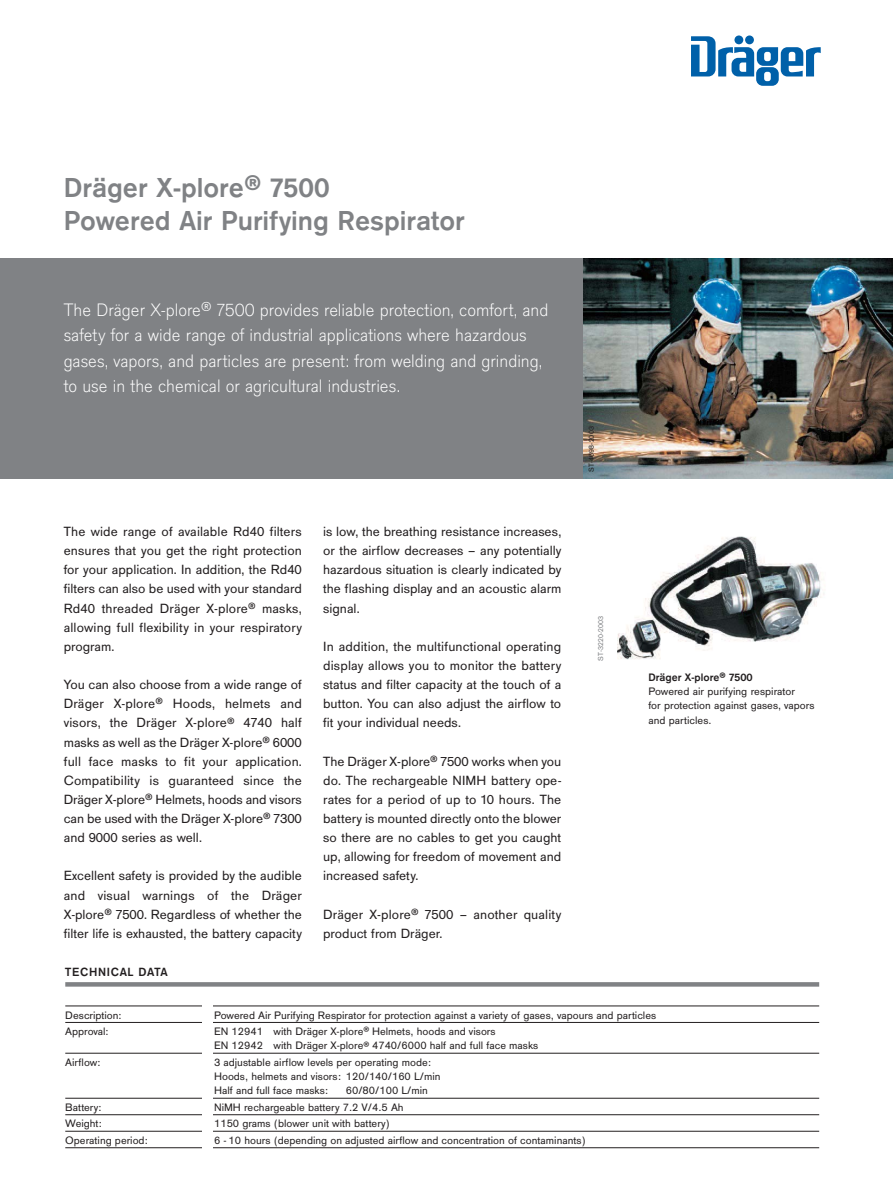
<style>
.page{position:relative;width:893px;height:1191px;background:#fff}
.page>*{position:absolute;margin:0;border:0;box-sizing:border-box;transform-origin:0 0}
.t1{font:700 28.5px/33px "Draeger San";color:#808285}
.t2{font:300 18.75px/25.5px "Draeger San";color:#fff}
.t3{font:13.8px/19.2px "Draeger San";color:#231f20;text-align:justify}
.t4{font:700 12.3px "Draeger San Tab";letter-spacing:.055em;color:#231f20}
.t5{font:11.25px/14.2px "Draeger San Tab";color:#231f20}
.t6{font:11.25px/14.2px "Draeger San";color:#231f20}
.t7{font:7.5px "Draeger San";letter-spacing:.025em;color:#231f20}
.t8{font:7.5px "Draeger San";letter-spacing:.025em;color:#808285}
.s1{font-size:27px}
.s2{font-size:17.25px}
.s3{font-size:12.3px}
.s4{font-weight:700}
.s5{font-weight:700;font-size:9.75px}
.s6{font-size:9.75px}
</style>
<div class="page">
<svg style="left:691px;top:36px;width:130px;height:50px"></svg>
<div style="left:734px;top:35px;width:9px;height:9px;background:#0060a9;border-radius:50%"></div>
<div style="left:745px;top:35px;width:9px;height:9px;background:#0060a9;border-radius:50%"></div>
<img style="left:583px;top:258px;width:310px;height:220px">
<div style="left:0;top:258px;width:583px;height:220px;background:#808285"></div>
<svg style="left:65px;top:982px;width:754px;height:4px;background:#848689"></svg>
<hr style="left:65px;top:1005px;width:754px;height:1px;background:#231f20">
<hr style="left:65px;top:1022px;width:754px;height:1px;background:#231f20">
<hr style="left:65px;top:1053px;width:754px;height:1px;background:#231f20">
<hr style="left:65px;top:1098px;width:754px;height:1px;background:#231f20">
<hr style="left:65px;top:1114px;width:754px;height:1px;background:#231f20">
<hr style="left:65px;top:1131px;width:754px;height:1px;background:#231f20">
<hr style="left:65px;top:1147px;width:754px;height:1px;background:#231f20">
<img style="left:617px;top:536px;width:207px;height:124px">
<div style="left:203px;top:999px;width:10px;height:157px;background:#fff"></div>
<h1 class="t1" style="left:64px;top:172px;width:402px">Dräger X-plore<span class="s1">®</span> 7500<br>Powered Air Purifying Respirator</h1>
<p class="t2" style="left:64px;top:298px;width:486px">The Dräger X-plore<span class="s2">®</span> 7500 provides reliable protection, comfort, and safety for a wide range of industrial applications where hazardous gases, vapors, and particles are present: from welding and grinding, to use in the chemical or agricultural industries.</p>
<p class="t3" style="left:64px;top:523px;width:240px">The wide range of available Rd40 filters ensures that you get the right protection for your application. In addition, the Rd40 filters can also be used with your standard Rd40 threaded Dräger X-plore<span class="s3">®</span> masks, allowing full flexibility in your respiratory program.</p>
<p class="t3" style="left:64px;top:676px;width:240px">You can also choose from a wide range of Dräger X-plore<span class="s3">®</span> Hoods, helmets and visors, the Dräger X-plore<span class="s3">®</span> 4740 half masks as well as the Dräger X-plore<span class="s3">®</span> 6000 full face masks to fit your application.<br>Compatibility is guaranteed since the Dräger X-plore<span class="s3">®</span> Helmets, hoods and visors can be used with the Dräger X-plore<span class="s3">®</span> 7300 and 9000 series as well.</p>
<p class="t3" style="left:64px;top:867px;width:240px">Excellent safety is provided by the audible and visual warnings of the Dräger X-plore<span class="s3">®</span> 7500. Regardless of whether the filter life is exhausted, the battery capacity</p>
<p class="t3" style="left:323px;top:523px;width:240px">is low, the breathing resistance increases, or the airflow decreases – any potentially hazardous situation is clearly indicated by the flashing display and an acoustic alarm signal.</p>
<p class="t3" style="left:323px;top:638px;width:240px">In addition, the multifunctional operating display allows you to monitor the battery status and filter capacity at the touch of a button. You can also adjust the airflow to fit your individual needs.</p>
<p class="t3" style="left:323px;top:752px;width:240px">The Dräger X-plore<span class="s3">®</span> 7500 works when you do. The rechargeable NIMH battery ope&shy;rates for a period of up to 10 hours. The battery is mounted directly onto the blower so there are no cables to get you caught up, allowing for freedom of movement and increased safety.</p>
<p class="t3" style="left:323px;top:905px;width:240px">Dräger X-plore<span class="s3">®</span> 7500 – another quality product from Dräger.</p>
<p class="t7" style="left:589px;top:472px;width:47px;rotate:-90deg">ST-4698-2003</p>
<p class="t8" style="left:598px;top:661px;width:47px;rotate:-90deg">ST-3220-2003</p>
<p class="t6" style="left:648px;top:671px;width:168px"><span class="s4">Dräger X-plore</span><span class="s5">®</span> <span class="s4">7500<br></span>Powered air purifying respirator<br>for protection against gases, vapors and particles.</p>
<p class="t4" style="left:65px;top:967px;width:104px">TECHNICAL DATA</p>
<p class="t5" style="left:65px;top:1008px;width:58px">Description:</p>
<p class="t5" style="left:214px;top:1008px;width:444px">Powered Air Purifying Respirator for protection against a variety of gases, vapours and particles</p>
<p class="t5" style="left:65px;top:1025px;width:45px">Approval:</p>
<p class="t5" style="left:214px;top:1025px;width:326px">EN 12941 with Dräger X-plore<span class="s6">®</span> Helmets, hoods and visors<br>EN 12942 with Dräger X-plore<span class="s6">®</span> 4740/6000 half and full face masks</p>
<p class="t5" style="left:65px;top:1056px;width:37px">Airflow:</p>
<p class="t5" style="left:214px;top:1056px;width:228px">3 adjustable airflow levels per operating mode:<br>Hoods, helmets and visors: 120/140/160 L/min<br>Half and full face masks:</p>
<p class="t5" style="left:346px;top:1084px;width:84px">60/80/100 L/min</p>
<p class="t5" style="left:65px;top:1101px;width:38px">Battery:</p>
<p class="t5" style="left:214px;top:1101px;width:191px">NiMH rechargeable battery 7.2 V/4.5 Ah</p>
<p class="t5" style="left:65px;top:1117px;width:38px">Weight:</p>
<p class="t5" style="left:214px;top:1117px;width:177px">1150 grams (blower unit with battery)</p>
<p class="t5" style="left:65px;top:1134px;width:84px">Operating period:</p>
<p class="t5" style="left:214px;top:1134px;width:373px">6 - 10 hours (depending on adjusted airflow and concentration of contaminants)</p>
</div>
